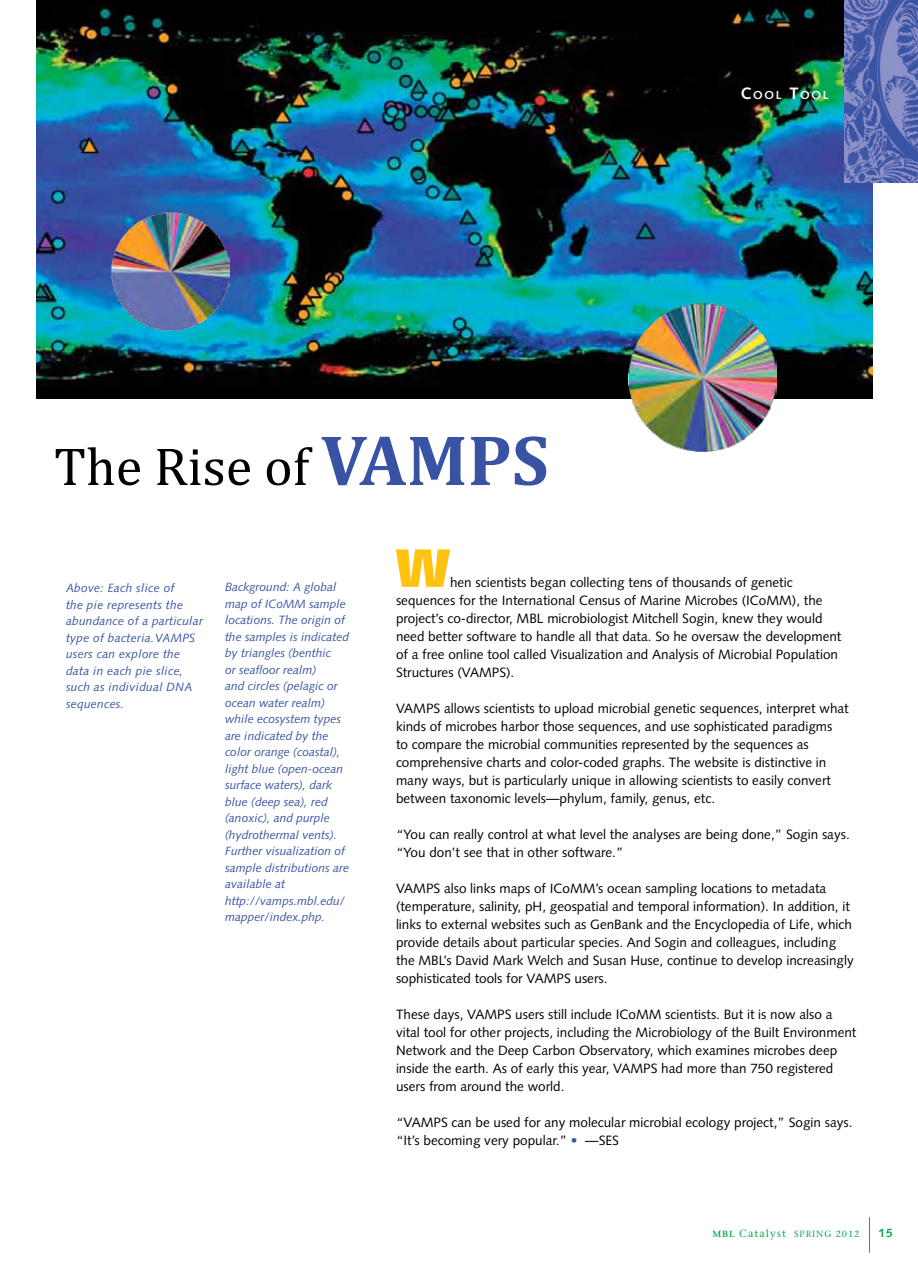
<style>
.page{position:relative;width:918px;height:1269px;background:#fff}
.page>*{position:absolute;margin:0;border:0;box-sizing:border-box;transform-origin:0 0}
.t1{font:54px "Cambria";color:#000}
.t2{font:900 54px "Syntax";color:#ffc20e}
.t3{font:13.5px/18px "Syntax";color:#000}
.t4{font:italic 12px/16.5px "Syntax";color:#3953a4}
.t5{font:italic 12px/16.5px "Syntax";letter-spacing:.02em;color:#3953a4}
.t6{font:700 12px "Syntax";color:#00aa4f}
.t7{font:700 11.55px "Syntax";letter-spacing:.145em;color:#fff}
.t8{font:10.5px "Stone Serif";letter-spacing:.1em;color:#00aa4f}
.t9{font:9px "Stone Serif";color:#00aa4f}
.s1{font-weight:700;font-size:72px;color:#3953a4}
.s2{font-size:16.5px}
.s3{color:#3953a4}
.s4{font-weight:600;font-size:9px}
.s5{font-size:9px}
</style>
<div class="page">
<img style="left:36px;top:0;width:837px;height:399px">
<hr style="left:869px;top:1217px;width:1px;height:36px;background:#00aa4f">
<img style="left:844px;top:0;width:74px;height:182px">
<img style="left:111px;top:212px;width:119px;height:119px">
<img style="left:628px;top:303px;width:149px;height:149px">
<h1 class="t1" style="left:54px;top:435px;width:496px">The Rise of <span class="s1">VAMPS</span></h1>
<p class="t7" style="left:741px;top:88px;width:88px"><span class="s2">C</span> OOL <span class="s2">T</span>OOL</p>
<p class="t5" style="left:66px;top:580px;width:139px">Above: Each slice of<br>the pie represents the abundance of a particular type of bacteria.VAMPS users can explore the data in each pie slice, such as individual DNA sequences.</p>
<p class="t4" style="left:225px;top:579px;width:126px">Background: A global map of ICoMM sample locations. The origin of the samples is indicated by triangles (benthic<br>or seafloor realm)<br>and circles (pelagic or ocean water realm) while ecosystem types are indicated by the color orange (coastal), light blue (open-ocean surface waters), dark blue (deep sea), red (anoxic), and purple (hydrothermal vents).<br>Further visualization of sample distributions are available at http://vamps.mbl.edu/ mapper/index.php.</p>
<h1 class="t2" style="left:396px;top:536px;width:55px">W</h1>
<p class="t3" style="left:396px;top:573px;width:447px;text-indent:54px">hen scientists began collecting tens of thousands of genetic sequences for the International Census of Marine Microbes (ICoMM), the project’s co-director, MBL microbiologist Mitchell Sogin, knew they would need better software to handle all that data. So he oversaw the development of a free online tool called Visualization and Analysis of Microbial Population Structures (VAMPS).</p>
<p class="t3" style="left:396px;top:699px;width:454px">VAMPS allows scientists to upload microbial genetic sequences, interpret what kinds of microbes harbor those sequences, and use sophisticated paradigms<br>to compare the microbial communities represented by the sequences as comprehensive charts and color-coded graphs. The website is distinctive in many ways, but is particularly unique in allowing scientists to easily convert between taxonomic levels—phylum, family, genus, etc.</p>
<p class="t3" style="left:396px;top:825px;width:455px">“You can really control at what level the analyses are being done,” Sogin says. “You don’t see that in other software.”</p>
<p class="t3" style="left:396px;top:879px;width:459px">VAMPS also links maps of ICoMM’s ocean sampling locations to metadata (temperature, salinity, pH, geospatial and temporal information). In addition, it links to external websites such as GenBank and the Encyclopedia of Life, which provide details about particular species. And Sogin and colleagues, including the MBL’s David Mark Welch and Susan Huse, continue to develop increasingly sophisticated tools for VAMPS users.</p>
<p class="t3" style="left:396px;top:1005px;width:462px">These days, VAMPS users still include ICoMM scientists. But it is now also a vital tool for other projects, including the Microbiology of the Built Environment Network and the Deep Carbon Observatory, which examines microbes deep inside the earth. As of early this year, VAMPS had more than 750 registered users from around the world.</p>
<p class="t3" style="left:396px;top:1113px;width:458px">“VAMPS can be used for any molecular microbial ecology project,” Sogin says. “It’s becoming very popular.” <span class="s3">•</span> —SES</p>
<p class="t8" style="left:712px;top:1227px;width:101px"><span class="s4">MBL</span> Catalyst <span class="s5">spring</span></p>
<p class="t9" style="left:836px;top:1228px;width:25px">2012</p>
<p class="t6" style="left:878px;top:1226px;width:16px">15</p>
</div>
